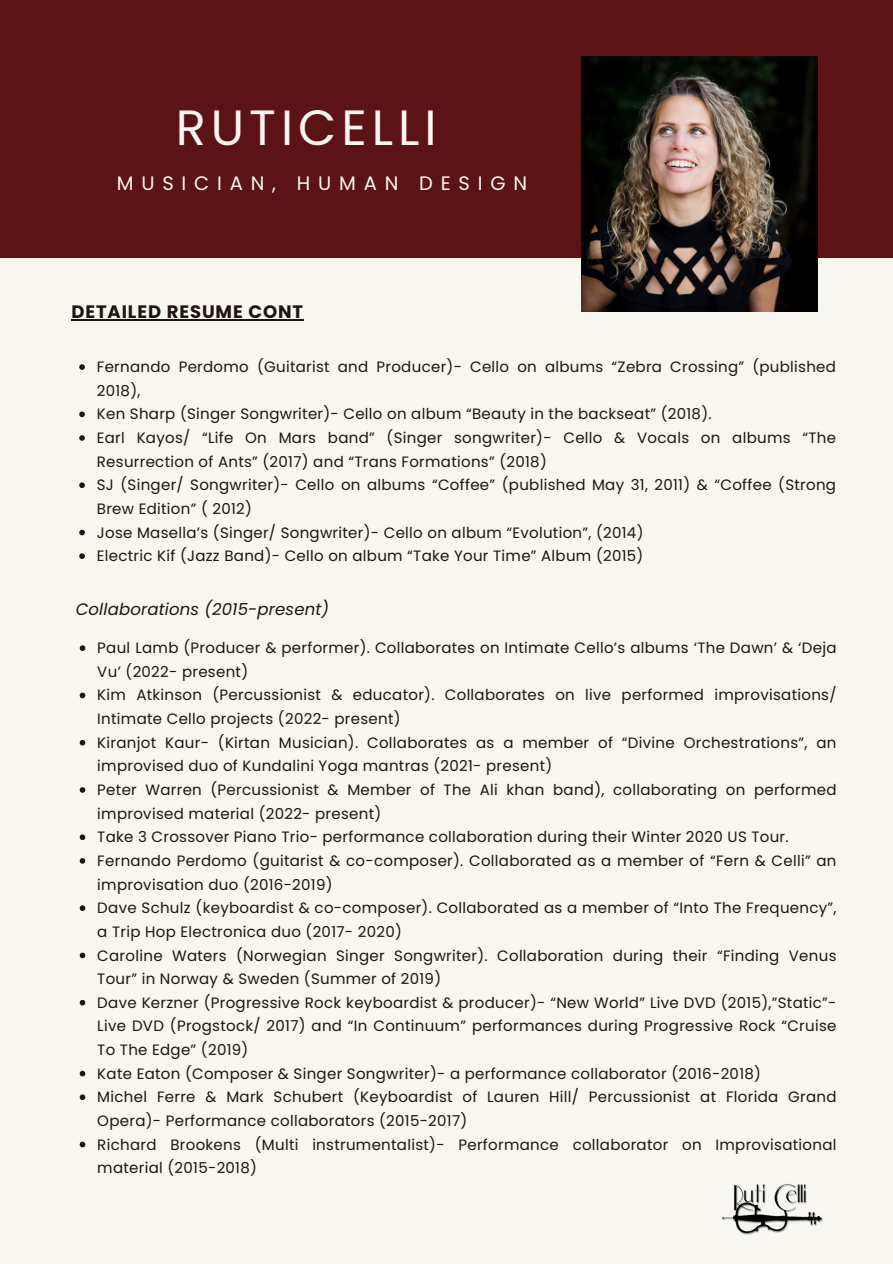
<style>
.page{position:relative;width:893px;height:1264px;background:#fff}
.page>*{position:absolute;margin:0;border:0;box-sizing:border-box;transform-origin:0 0}
.t1{font:49.5px "Poppins";letter-spacing:.1em;color:#f7f6f0}
.t2{font:19.5px "Poppins";letter-spacing:.4em;color:#f7f6f0}
.t3{font:700 18px "Poppins";letter-spacing:.05em;color:#1f1412}
.t4{font:italic 16.5px "Poppins";letter-spacing:.01em;color:#1f1412}
.t5{font:15px/23.7px "Poppins";letter-spacing:.02em;color:#1f1412}
</style>
<div class="page">
<div style="left:0;top:0;width:892px;height:1263px;background:#f7f6f0"></div>
<div style="left:0;top:0;width:892px;height:257px;background:#5c1315"></div>
<img style="left:581px;top:56px;width:236px;height:256px">
<img style="left:722px;top:1183px;width:101px;height:52px">
<hr style="left:71px;top:319px;width:233px;height:1px;background:#1f1412">
<svg style="left:79px;top:364px;width:6px;height:6px"></svg>
<svg style="left:79px;top:411px;width:6px;height:6px"></svg>
<svg style="left:79px;top:435px;width:6px;height:6px"></svg>
<svg style="left:79px;top:482px;width:6px;height:6px"></svg>
<svg style="left:79px;top:529px;width:6px;height:6px"></svg>
<svg style="left:79px;top:553px;width:6px;height:6px"></svg>
<svg style="left:80px;top:645px;width:5px;height:6px"></svg>
<svg style="left:80px;top:692px;width:5px;height:6px"></svg>
<svg style="left:80px;top:740px;width:5px;height:5px"></svg>
<svg style="left:80px;top:787px;width:5px;height:5px"></svg>
<svg style="left:80px;top:834px;width:5px;height:6px"></svg>
<svg style="left:80px;top:858px;width:5px;height:5px"></svg>
<svg style="left:80px;top:905px;width:5px;height:6px"></svg>
<svg style="left:80px;top:952px;width:5px;height:6px"></svg>
<svg style="left:80px;top:999px;width:5px;height:6px"></svg>
<svg style="left:80px;top:1070px;width:5px;height:6px"></svg>
<svg style="left:80px;top:1094px;width:5px;height:6px"></svg>
<svg style="left:80px;top:1141px;width:5px;height:6px"></svg>
<h3 class="t1" style="left:176px;top:93px;width:262px">RUTICELLI</h3>
<p class="t2" style="left:117px;top:169px;width:412px">MUSICIAN, HUMAN DESIGN</p>
<p class="t3" style="left:71px;top:299px;width:233px">DETAILED RESUME CONT</p>
<p class="t5" style="left:97px;top:355px;width:740px">Fernando Perdomo (Guitarist and Producer)- Cello on albums “Zebra Crossing” (published<br>2018),</p>
<p class="t5" style="left:97px;top:402px;width:616px">Ken Sharp (Singer Songwriter)- Cello on album “Beauty in the backseat” (2018).</p>
<p class="t5" style="left:97px;top:426px;width:740px">Earl Kayos/ “Life On Mars band” (Singer songwriter)- Cello &amp; Vocals on albums “The<br>Resurrection of Ants” (2017) and “Trans Formations” (2018)</p>
<p class="t5" style="left:97px;top:473px;width:740px">SJ (Singer/ Songwriter)- Cello on albums “Coffee” (published May 31, 2011) &amp; “Coffee (Strong<br>Brew Edition” ( 2012)</p>
<p class="t5" style="left:97px;top:520px;width:548px">Jose Masella’s (Singer/ Songwriter)- Cello on album “Evolution”, (2014)</p>
<p class="t5" style="left:97px;top:544px;width:548px">Electric Kif (Jazz Band)- Cello on album “Take Your Time” Album (2015)</p>
<p class="t4" style="left:76px;top:597px;width:255px">Collaborations (2015-present)</p>
<p class="t5" style="left:97px;top:636px;width:740px">Paul Lamb (Producer &amp; performer). Collaborates on Intimate Cello’s albums ‘The Dawn’ &amp; ‘Deja<br>Vu’ (2022- present)</p>
<p class="t5" style="left:97px;top:683px;width:740px">Kim Atkinson (Percussionist &amp; educator). Collaborates on live performed improvisations/<br>Intimate Cello projects (2022- present)</p>
<p class="t5" style="left:97px;top:730px;width:740px">Kiranjot Kaur- (Kirtan Musician). Collaborates as a member of “Divine Orchestrations”, an improvised duo of Kundalini Yoga mantras (2021- present)</p>
<p class="t5" style="left:97px;top:778px;width:740px">Peter Warren (Percussionist &amp; Member of The Ali khan band), collaborating on performed improvised material (2022- present)</p>
<p class="t5" style="left:97px;top:825px;width:692px">Take 3 Crossover Piano Trio- performance collaboration during their Winter 2020 US Tour.</p>
<p class="t5" style="left:97px;top:848px;width:740px">Fernando Perdomo (guitarist &amp; co-composer). Collaborated as a member of “Fern &amp; Celli” an improvisation duo (2016-2019)</p>
<p class="t5" style="left:97px;top:896px;width:740px">Dave Schulz (keyboardist &amp; co-composer). Collaborated as a member of “Into The Frequency”, a Trip Hop Electronica duo (2017- 2020)</p>
<p class="t5" style="left:97px;top:943px;width:740px">Caroline Waters (Norwegian Singer Songwriter). Collaboration during their “Finding Venus<br>Tour” in Norway &amp; Sweden (Summer of 2019)</p>
<p class="t5" style="left:97px;top:990px;width:740px;text-align:justify">Dave Kerzner (Progressive Rock keyboardist &amp; producer)- “New World” Live DVD (2015),”Static”- Live DVD (Progstock/ 2017) and “In Continuum” performances during Progressive Rock “Cruise To The Edge” (2019)</p>
<p class="t5" style="left:97px;top:1061px;width:665px">Kate Eaton (Composer &amp; Singer Songwriter)- a performance collaborator (2016-2018)</p>
<p class="t5" style="left:97px;top:1085px;width:740px">Michel Ferre &amp; Mark Schubert (Keyboardist of Lauren Hill/ Percussionist at Florida Grand<br>Opera)- Performance collaborators (2015-2017)</p>
<p class="t5" style="left:97px;top:1132px;width:740px">Richard Brookens (Multi instrumentalist)- Performance collaborator on Improvisational material (2015-2018)</p>
</div>
